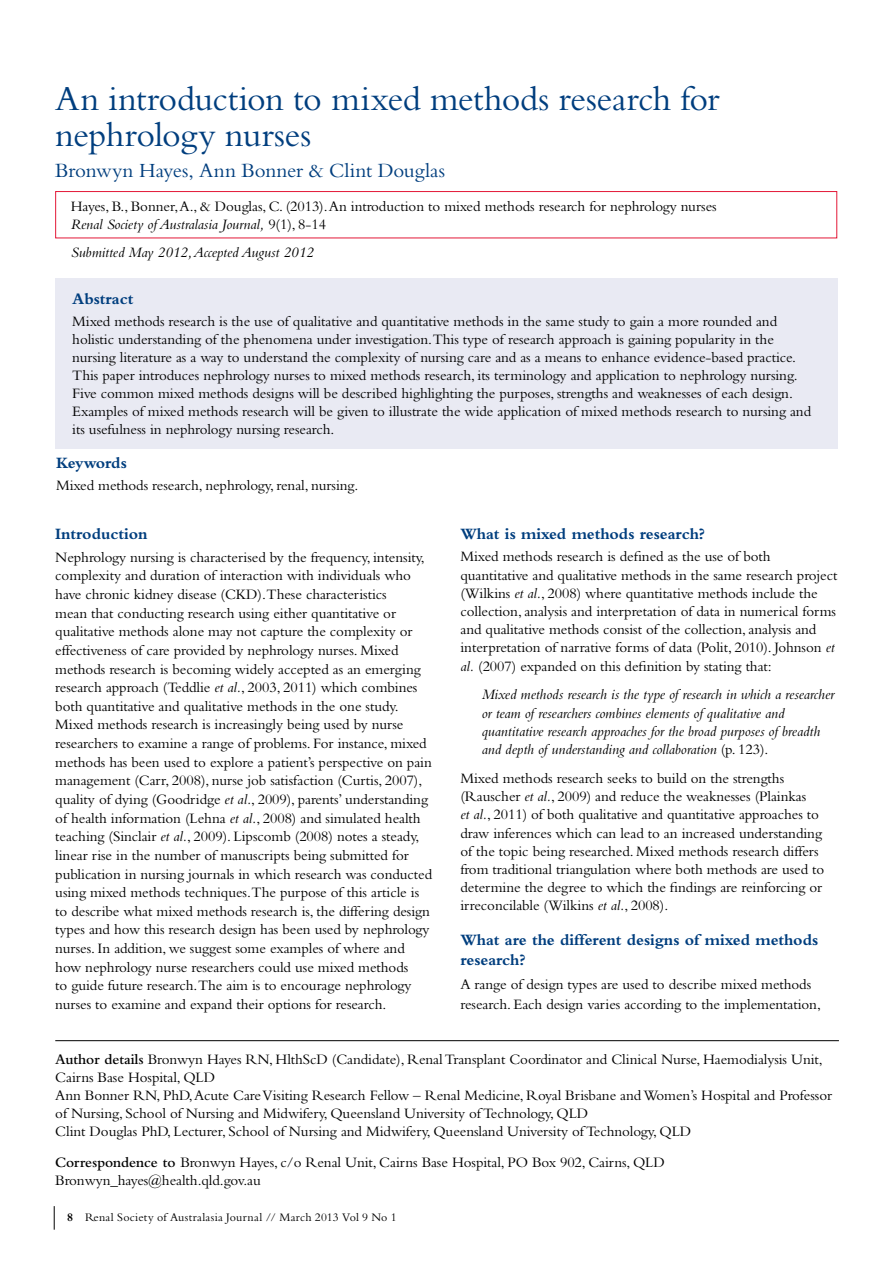
<style>
.page{position:relative;width:893px;height:1263px;background:#fff}
.page>*{position:absolute;margin:0;border:0;box-sizing:border-box;transform-origin:0 0}
.t1{font:36px/36px "Bembo";letter-spacing:-.01em;color:#003e7e}
.t2{font:21px "Bembo";letter-spacing:-.005em;color:#003e7e}
.t3{font:700 16.5px/20px "Bembo";letter-spacing:-.005em;color:#003e7e}
.t4{font:700 16.5px "Bembo";letter-spacing:-.025em;color:#003e7e}
.t5{font:15px/18.6px "Bembo";letter-spacing:-.005em;color:#000}
.t6{font:italic 15px/18.1px "Bembo";letter-spacing:-.005em;color:#000}
.t7{font:12px "Bembo";letter-spacing:.025em;color:#000}
.s1{font-style:italic}
.s2{font-style:normal}
.s3{font-weight:600}
.s4{font-weight:700}
</style>
<div class="page">
<svg style="left:54px;top:1206px;width:1px;height:24px"></svg>
<div style="left:55px;top:279px;width:783px;height:170px;background:#e9eaf3"></div>
<div style="left:55px;top:191px;width:782px;height:47px;border:1px solid #e31837"></div>
<hr style="left:55px;top:1040px;width:784px;height:1px;background:#000">
<h1 class="t1" style="left:55px;top:80px;width:666px">An introduction to mixed methods research for nephrology nurses</h1>
<h2 class="t2" style="left:55px;top:158px;width:391px">Bronwyn Hayes, Ann Bonner &amp; Clint Douglas</h2>
<p class="t5" style="left:71px;top:197px;width:647px;line-height:18px">Hayes, B., Bonner, A., &amp; Douglas, C. (2013). An introduction to mixed methods research for nephrology nurses<br><span class="s1">Renal Society of Australasia Journal,</span> 9(1), 8-14</p>
<p class="t6" style="left:71px;top:243px;width:244px">Submitted May 2012, Accepted August 2012</p>
<p class="t3" style="left:72px;top:289px;width:63px">Abstract</p>
<p class="t5" style="left:72px;top:312px;width:740px;line-height:18px">Mixed methods research is the use of qualitative and quantitative methods in the same study to gain a more rounded and holistic understanding of the phenomena under investigation.This type of research approach is gaining popularity in the nursing literature as a way to understand the complexity of nursing care and as a means to enhance evidence-based practice.<br>This paper introduces nephrology nurses to mixed methods research, its terminology and application to nephrology nursing.<br>Five common mixed methods designs will be described highlighting the purposes, strengths and weaknesses of each design.<br>Examples of mixed methods research will be given to illustrate the wide application of mixed methods research to nursing and its usefulness in nephrology nursing research.</p>
<p class="t4" style="left:56px;top:453px;width:72px">Keywords</p>
<p class="t5" style="left:56px;top:476px;width:304px">Mixed methods research, nephrology, renal, nursing.</p>
<p class="t3" style="left:55px;top:524px;width:94px">Introduction</p>
<p class="t5" style="left:55px;top:547px;width:378px">Nephrology nursing is characterised by the frequency, intensity, complexity and duration of interaction with individuals who have chronic kidney disease (CKD).These characteristics<br>mean that conducting research using either quantitative or qualitative methods alone may not capture the complexity or effectiveness of care provided by nephrology nurses. Mixed methods research is becoming widely accepted as an emerging research approach (Teddlie <span class="s1">et al.</span>, 2003, 2011) which combines both quantitative and qualitative methods in the one study.<br>Mixed methods research is increasingly being used by nurse researchers to examine a range of problems. For instance, mixed methods has been used to explore a patient’s perspective on pain management (Carr, 2008), nurse job satisfaction (Curtis, 2007), quality of dying (Goodridge <span class="s1">et al.</span>, 2009), parents’ understanding of health information (Lehna <span class="s1">et al.</span>, 2008) and simulated health teaching (Sinclair <span class="s1">et al.</span>, 2009). Lipscomb (2008) notes a steady, linear rise in the number of manuscripts being submitted for publication in nursing journals in which research was conducted using mixed methods techniques.The purpose of this article is to describe what mixed methods research is, the differing design types and how this research design has been used by nephrology nurses. In addition, we suggest some examples of where and how nephrology nurse researchers could use mixed methods<br>to guide future research.The aim is to encourage nephrology nurses to examine and expand their options for research.</p>
<p class="t3" style="left:460px;top:524px;width:246px">What is mixed methods research?</p>
<p class="t5" style="left:460px;top:547px;width:378px;line-height:18.1px">Mixed methods research is defined as the use of both quantitative and qualitative methods in the same research project (Wilkins <span class="s1">et al.</span>, 2008) where quantitative methods include the collection, analysis and interpretation of data in numerical forms and qualitative methods consist of the collection, analysis and interpretation of narrative forms of data (Polit, 2010). Johnson <span class="s1">et al.</span> (2007) expanded on this definition by stating that:</p>
<p class="t6" style="left:482px;top:685px;width:354px">Mixed methods research is the type of research in which a researcher or team of researchers combines elements of qualitative and quantitative research approaches for the broad purposes of breadth and depth of understanding and collaboration <span class="s2">(p. 123).</span></p>
<p class="t5" style="left:460px;top:769px;width:365px;line-height:18.1px">Mixed methods research seeks to build on the strengths (Rauscher <span class="s1">et al.</span>, 2009) and reduce the weaknesses (Plainkas<br><span class="s1">et al.</span>, 2011) of both qualitative and quantitative approaches to draw inferences which can lead to an increased understanding of the topic being researched. Mixed methods research differs from traditional triangulation where both methods are used to determine the degree to which the findings are reinforcing or irreconcilable (Wilkins <span class="s1">et al.</span>, 2008).</p>
<p class="t3" style="left:460px;top:930px;width:359px">What are the different designs of mixed methods research?</p>
<p class="t5" style="left:460px;top:974px;width:362px;line-height:19.6px">A range of design types are used to describe mixed methods research. Each design varies according to the implementation,</p>
<p class="t5" style="left:55px;top:1050px;width:778px;line-height:18px"><span class="s3">Author details</span> Bronwyn Hayes RN, HlthScD (Candidate), Renal Transplant Coordinator and Clinical Nurse, Haemodialysis Unit, Cairns Base Hospital, QLD<br>Ann Bonner RN, PhD, Acute Care Visiting Research Fellow – Renal Medicine, Royal Brisbane and Women’s Hospital and Professor of Nursing, School of Nursing and Midwifery, Queensland University of Technology, QLD<br>Clint Douglas PhD, Lecturer, School of Nursing and Midwifery, Queensland University of Technology, QLD</p>
<p class="t5" style="left:55px;top:1153px;width:611px;line-height:18px"><span class="s3">Correspondence to</span> Bronwyn Hayes, c/o Renal Unit, Cairns Base Hospital, PO Box 902, Cairns, QLD<br>Bronwyn_hayes@health.qld.gov.au</p>
<p class="t7" style="left:67px;top:1210px;width:331px"><span class="s4">8</span> Renal Society of Australasia Journal // March 2013 Vol 9 No 1</p>
</div>
